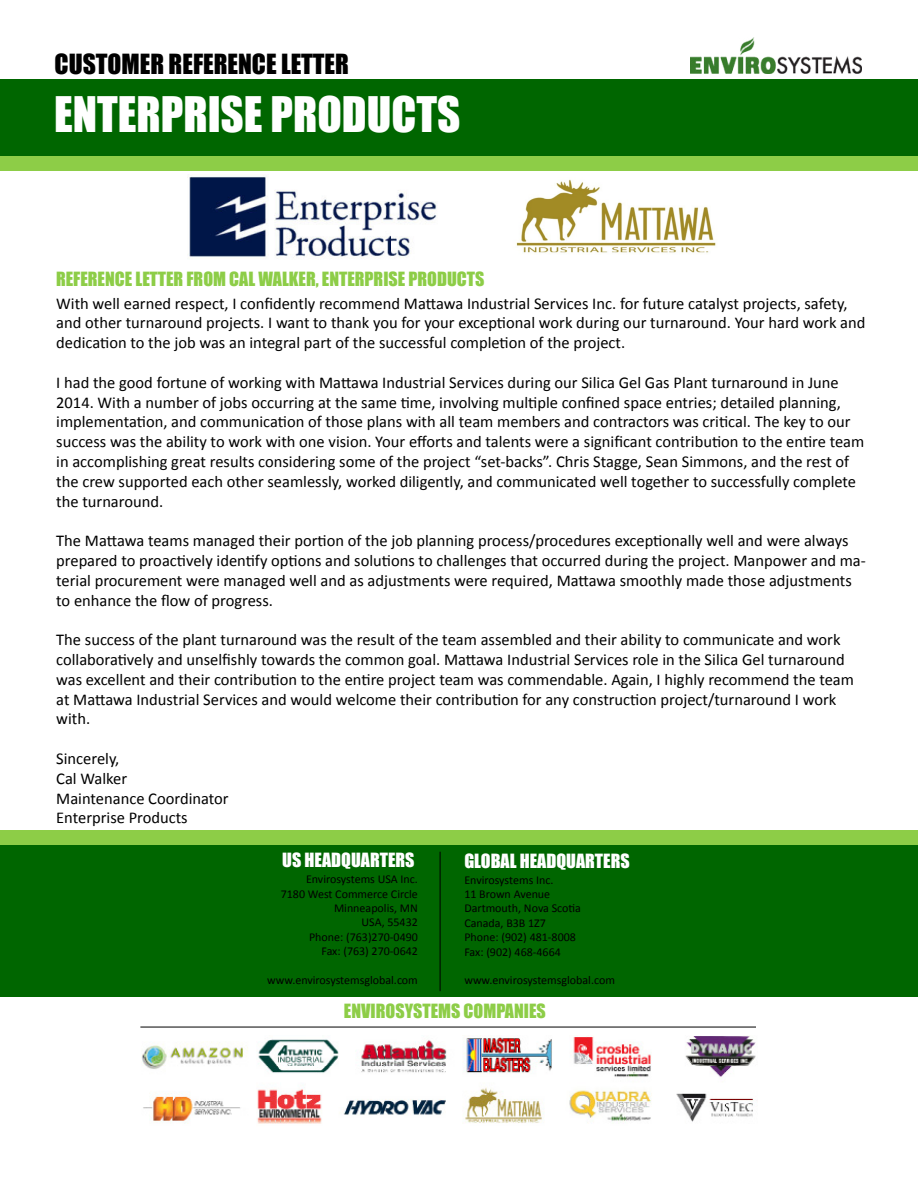
<style>
.page{position:relative;width:918px;height:1188px;background:#fff}
.page>*{position:absolute;margin:0;border:0;box-sizing:border-box;transform-origin:0 0}
.t1{font:45px "Impact";color:#fff}
.t2{font:25.5px "Impact";color:#000}
.t3{font:18px "Impact";color:#8dcd47}
.t4{font:18px "Impact";color:#fff}
.t5{font:16.5px/19.8px "Calibri";color:#000}
.t6{font:12px/14.4px "Calibri";color:#000;text-align:right}
</style>
<div class="page">
<div style="left:0;top:79px;width:918px;height:77px;background:#060"></div>
<div style="left:0;top:156px;width:918px;height:15px;background:#8dcd47"></div>
<div style="left:0;top:845px;width:918px;height:152px;background:#060"></div>
<div style="left:0;top:830px;width:918px;height:15px;background:#8dcd47"></div>
<img style="left:516px;top:179px;width:200px;height:74px">
<hr style="left:440px;top:852px;width:1px;height:139px;background:#000">
<img style="left:690px;top:38px;width:171px;height:36px">
<hr style="left:140px;top:1027px;width:616px;height:1px;background:#000">
<img style="left:141px;top:1035px;width:615px;height:89px">
<img style="left:189px;top:176px;width:248px;height:82px">
<h2 class="t2" style="left:55px;top:45px;width:296px">CUSTOMER REFERENCE LETTER</h2>
<h1 class="t1" style="left:54px;top:79px;width:408px">ENTERPRISE PRODUCTS</h1>
<p class="t3" style="left:56px;top:265px;width:430px">REFERENCE LETTER FROM CAL WALKER, ENTERPRISE PRODUCTS</p>
<p class="t5" style="left:56px;top:293px;width:811px">With well earned respect, I confidently recommend Mattawa Industrial Services Inc. for future catalyst projects, safety, and other turnaround projects. I want to thank you for your exceptional work during our turnaround. Your hard work and dedication to the job was an integral part of the successful completion of the project.</p>
<p class="t5" style="left:56px;top:373px;width:810px">I had the good fortune of working with Mattawa Industrial Services during our Silica Gel Gas Plant turnaround in June 2014. With a number of jobs occurring at the same time, involving multiple confined space entries; detailed planning, implementation, and communication of those plans with all team members and contractors was critical. The key to our success was the ability to work with one vision. Your efforts and talents were a significant contribution to the entire team in accomplishing great results considering some of the project “set-backs”. Chris Stagge, Sean Simmons, and the rest of the crew supported each other seamlessly, worked diligently, and communicated well together to successfully complete the turnaround.</p>
<p class="t5" style="left:56px;top:531px;width:811px">The Mattawa teams managed their portion of the job planning process/procedures exceptionally well and were always prepared to proactively identify options and solutions to challenges that occurred during the project. Manpower and ma&shy;terial procurement were managed well and as adjustments were required, Mattawa smoothly made those adjustments to enhance the flow of progress.</p>
<p class="t5" style="left:56px;top:630px;width:799px">The success of the plant turnaround was the result of the team assembled and their ability to communicate and work collaboratively and unselfishly towards the common goal. Mattawa Industrial Services role in the Silica Gel turnaround was excellent and their contribution to the entire project team was commendable. Again, I highly recommend the team at Mattawa Industrial Services and would welcome their contribution for any construction project/turnaround I work with.</p>
<p class="t5" style="left:56px;top:749px;width:174px">Sincerely,<br>Cal Walker<br>Maintenance Coordinator<br>Enterprise Products</p>
<p class="t4" style="left:282px;top:846px;width:134px">US HEADQUARTERS</p>
<p class="t6" style="left:281px;top:872px;width:139px">Envirosystems USA Inc.<br>7180 West Commerce Circle<br>Minneapolis, MN<br>USA, 55432<br>Phone: (763)270-0490<br>Fax: (763) 270-0642</p>
<p class="t6" style="left:267px;top:973px;width:152px">www.envirosystemsglobal.com</p>
<p class="t4" style="left:464px;top:847px;width:167px">GLOBAL HEADQUARTERS</p>
<p class="t6" style="left:464px;top:872px;width:118px;text-align:left">Envirosystems Inc.<br>11 Brown Avenue<br>Dartmouth, Nova Scotia<br>Canada, B3B 1Z7<br>Phone: (902) 481-8008<br>Fax: (902) 468-4664</p>
<p class="t6" style="left:464px;top:973px;width:152px">www.envirosystemsglobal.com</p>
<p class="t3" style="left:344px;top:997px;width:203px">ENVIROSYSTEMS COMPANIES</p>
</div>
